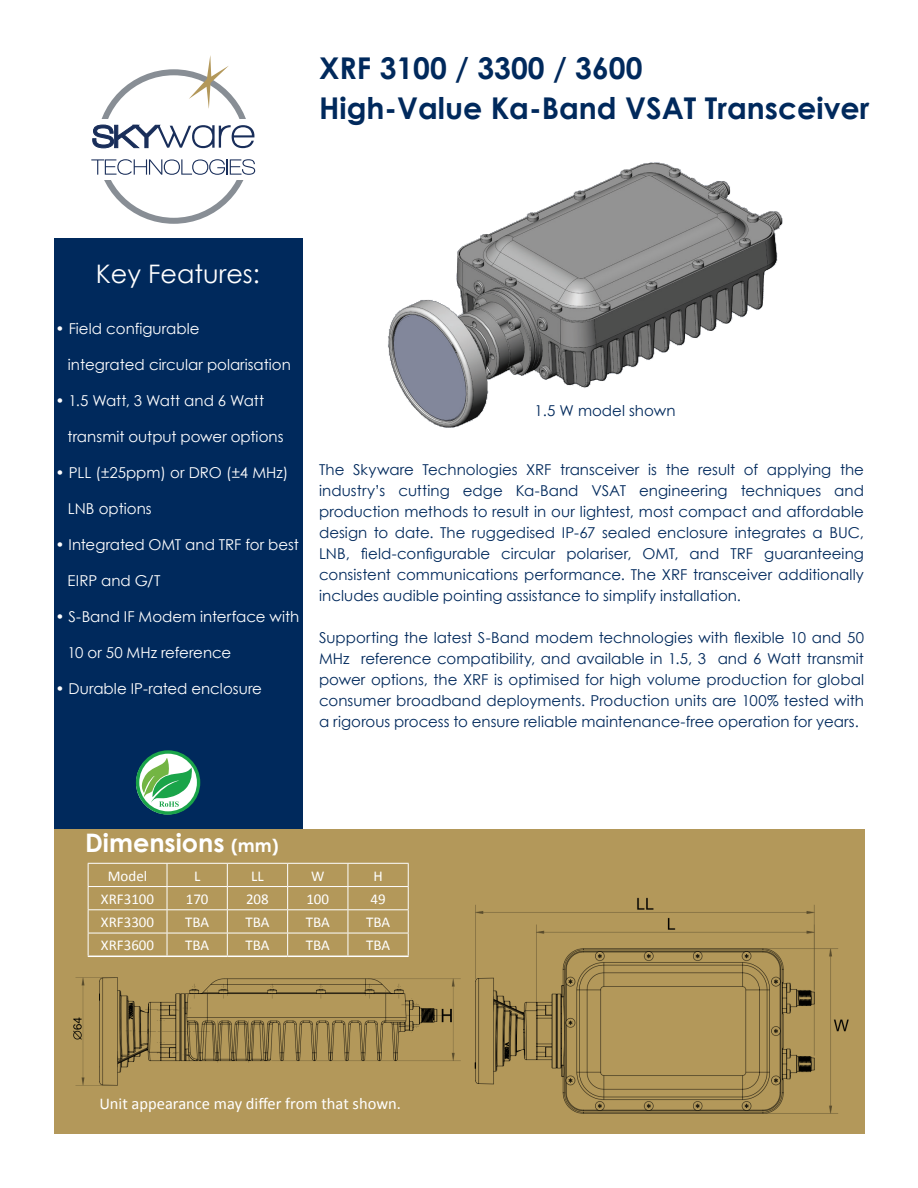
<style>
.page{position:relative;width:918px;height:1188px;background:#fff}
.page>*{position:absolute;margin:0;border:0;box-sizing:border-box;transform-origin:0 0}
.t1{font:700 30px/40.5px "Century Gothic";color:#00295c}
.t2{font:700 25.5px "Century Gothic";color:#fff}
.t3{font:25.5px "Century Gothic";color:#fff}
.t4{font:16.5px "Calibri";color:#fff}
.t5{font:15px/21px "Century Gothic";letter-spacing:.005em;color:#00295c;text-align:justify}
.t6{font:15px "Century Gothic";color:#fff}
.t7{font:15px "Calibri";color:#fff}
.s1{font-weight:700}
.s2{font-size:18px}
</style>
<div class="page">
<div style="left:54px;top:238px;width:248px;height:591px;background:#00295c"></div>
<svg style="left:136px;top:750px;width:64px;height:65px"></svg>
<div style="left:97px;top:69px;width:154px;height:155px;border:6px solid #888e95;border-radius:50%"></div>
<div style="left:89px;top:119px;width:171px;height:61px;background:#fff"></div>
<svg style="left:189px;top:55px;width:40px;height:53px"></svg>
<svg style="left:92px;top:124px;width:162px;height:25px"></svg>
<svg style="left:91px;top:159px;width:164px;height:16px"></svg>
<img style="left:388px;top:162px;width:395px;height:266px">
<div style="left:54px;top:829px;width:810px;height:305px;background:#b3985a"></div>
<img style="left:474px;top:897px;width:375px;height:217px">
<img style="left:74px;top:977px;width:387px;height:109px">
<hr style="left:88px;top:956px;width:79px;height:1px;background:#fff">
<hr style="left:167px;top:956px;width:60px;height:1px;background:#fff">
<hr style="left:227px;top:956px;width:61px;height:1px;background:#fff">
<hr style="left:288px;top:956px;width:60px;height:1px;background:#fff">
<hr style="left:348px;top:956px;width:61px;height:1px;background:#fff">
<hr style="left:88px;top:863px;width:79px;height:1px;background:#fff">
<hr style="left:167px;top:863px;width:60px;height:1px;background:#fff">
<hr style="left:227px;top:863px;width:61px;height:1px;background:#fff">
<hr style="left:288px;top:863px;width:60px;height:1px;background:#fff">
<hr style="left:348px;top:863px;width:61px;height:1px;background:#fff">
<hr style="left:88px;top:886px;width:79px;height:1px;background:#fff">
<hr style="left:167px;top:886px;width:60px;height:1px;background:#fff">
<hr style="left:227px;top:886px;width:61px;height:1px;background:#fff">
<hr style="left:288px;top:886px;width:60px;height:1px;background:#fff">
<hr style="left:348px;top:886px;width:61px;height:1px;background:#fff">
<hr style="left:88px;top:909px;width:79px;height:1px;background:#fff">
<hr style="left:167px;top:909px;width:60px;height:1px;background:#fff">
<hr style="left:227px;top:909px;width:61px;height:1px;background:#fff">
<hr style="left:288px;top:909px;width:60px;height:1px;background:#fff">
<hr style="left:348px;top:909px;width:61px;height:1px;background:#fff">
<hr style="left:88px;top:933px;width:79px;height:1px;background:#fff">
<svg style="left:88px;top:864px;width:1px;height:92px"></svg>
<hr style="left:167px;top:933px;width:60px;height:1px;background:#fff">
<svg style="left:167px;top:864px;width:1px;height:92px"></svg>
<hr style="left:227px;top:933px;width:61px;height:1px;background:#fff">
<svg style="left:227px;top:864px;width:1px;height:92px"></svg>
<hr style="left:288px;top:933px;width:60px;height:1px;background:#fff">
<svg style="left:287px;top:864px;width:1px;height:92px"></svg>
<hr style="left:348px;top:933px;width:61px;height:1px;background:#fff">
<svg style="left:348px;top:864px;width:1px;height:92px"></svg>
<svg style="left:408px;top:864px;width:1px;height:92px"></svg>
<h1 class="t1" style="left:319px;top:46px;width:552px">XRF 3100 / 3300 / 3600<br>High-Value Ka-Band VSAT Transceiver</h1>
<h2 class="t3" style="left:96px;top:256px;width:166px">Key Features:</h2>
<p class="t6" style="left:56px;top:318px;width:145px"><span class="s1">•</span> Field configurable</p>
<p class="t6" style="left:68px;top:354px;width:225px">integrated circular polarisation</p>
<p class="t6" style="left:56px;top:390px;width:210px">• 1.5 Watt, 3 Watt and 6 Watt</p>
<p class="t6" style="left:68px;top:426px;width:218px">transmit output power options</p>
<p class="t6" style="left:56px;top:462px;width:234px">• PLL (±25ppm) or DRO (±4 MHz)</p>
<p class="t6" style="left:68px;top:498px;width:85px">LNB options</p>
<p class="t6" style="left:56px;top:534px;width:245px">• Integrated OMT and TRF for best</p>
<p class="t6" style="left:68px;top:570px;width:95px">EIRP and G/T</p>
<p class="t6" style="left:56px;top:606px;width:245px">• S-Band IF Modem interface with</p>
<p class="t6" style="left:68px;top:642px;width:165px">10 or 50 MHz reference</p>
<p class="t6" style="left:56px;top:678px;width:208px">• Durable IP-rated enclosure</p>
<p class="t5" style="left:535px;top:400px;width:142px">1.5 W model shown</p>
<p class="t5" style="left:319px;top:459px;width:546px">The Skyware Technologies XRF transceiver is the result of applying the industry’s cutting edge Ka-Band VSAT engineering techniques and production methods to result in our lightest, most compact and affordable design to date. The ruggedised IP-67 sealed enclosure integrates a BUC, LNB, field-configurable circular polariser, OMT, and TRF guaranteeing consistent communications performance. The XRF transceiver additionally includes audible pointing assistance to simplify installation.</p>
<p class="t5" style="left:319px;top:627px;width:546px">Supporting the latest S-Band modem technologies with flexible 10 and 50<br>MHz reference compatibility, and available in 1.5, 3 and 6 Watt transmit power options, the XRF is optimised for high volume production for global consumer broadband deployments. Production units are 100% tested with a rigorous process to ensure reliable maintenance-free operation for years.</p>
<h2 class="t2" style="left:85px;top:824px;width:195px">Dimensions <span class="s2">(mm)</span></h2>
<p class="t7" style="left:108px;top:866px;width:41px">Model</p>
<p class="t7" style="left:194px;top:866px;width:8px">L</p>
<p class="t7" style="left:251px;top:866px;width:14px">LL</p>
<p class="t7" style="left:311px;top:866px;width:15px">W</p>
<p class="t7" style="left:373px;top:866px;width:11px">H</p>
<p class="t7" style="left:101px;top:889px;width:55px">XRF3100</p>
<p class="t7" style="left:186px;top:889px;width:24px">170</p>
<p class="t7" style="left:246px;top:889px;width:24px">208</p>
<p class="t7" style="left:306px;top:889px;width:24px">100</p>
<p class="t7" style="left:370px;top:889px;width:17px">49</p>
<p class="t7" style="left:101px;top:913px;width:55px">XRF3300</p>
<p class="t7" style="left:185px;top:913px;width:26px">TBA</p>
<p class="t7" style="left:245px;top:913px;width:26px">TBA</p>
<p class="t7" style="left:306px;top:913px;width:26px">TBA</p>
<p class="t7" style="left:366px;top:913px;width:26px">TBA</p>
<p class="t7" style="left:101px;top:936px;width:55px">XRF3600</p>
<p class="t7" style="left:185px;top:936px;width:26px">TBA</p>
<p class="t7" style="left:245px;top:936px;width:26px">TBA</p>
<p class="t7" style="left:306px;top:936px;width:26px">TBA</p>
<p class="t7" style="left:366px;top:936px;width:26px">TBA</p>
<p class="t4" style="left:99px;top:1093px;width:303px">Unit appearance may differ from that shown.</p>
</div>
